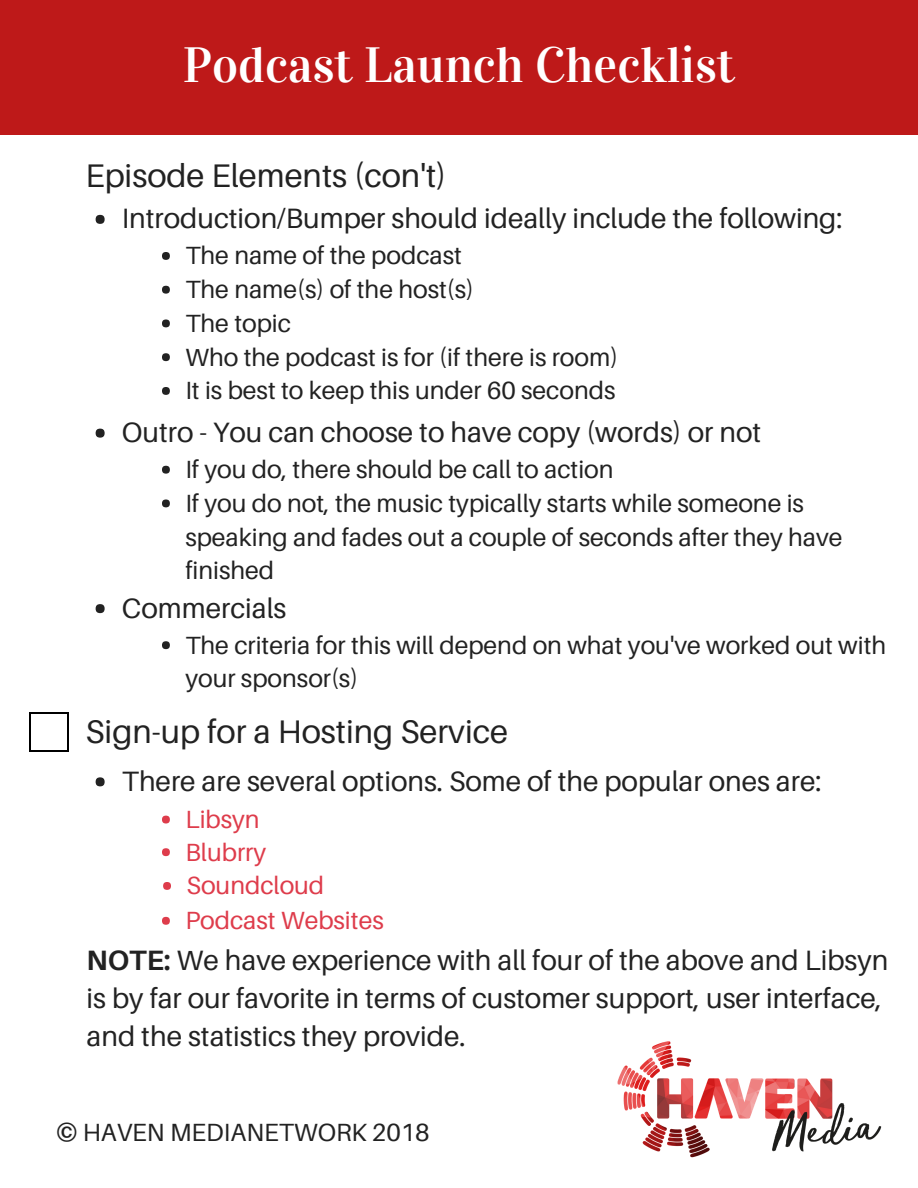
<style>
.page{position:relative;width:918px;height:1188px;background:#fff}
.page>*{position:absolute;margin:0;border:0;box-sizing:border-box;transform-origin:0 0}
.t1{font:49.8px "Vidaloka";color:#fff}
.t2{font:32.7px "Aileron";color:#222}
.t3{font:28.05px/38.2px "Aileron";color:#222}
.t4{font:24.9px/33.8px "Aileron";color:#222}
.t5{font:24.9px/34.3px "Aileron";color:#de3c4b}
.s1{font-weight:700}
</style>
<div class="page">
<div style="left:96px;top:215px;width:9px;height:9px;background:#222;border-radius:50%"></div>
<div style="left:162px;top:252px;width:8px;height:8px;background:#222;border-radius:50%"></div>
<div style="left:162px;top:286px;width:8px;height:8px;background:#222;border-radius:50%"></div>
<div style="left:162px;top:320px;width:8px;height:7px;background:#222;border-radius:50%"></div>
<div style="left:162px;top:353px;width:8px;height:8px;background:#222;border-radius:50%"></div>
<div style="left:162px;top:387px;width:8px;height:8px;background:#222;border-radius:50%"></div>
<div style="left:96px;top:429px;width:9px;height:9px;background:#222;border-radius:50%"></div>
<div style="left:162px;top:466px;width:8px;height:8px;background:#222;border-radius:50%"></div>
<div style="left:162px;top:500px;width:8px;height:7px;background:#222;border-radius:50%"></div>
<div style="left:96px;top:604px;width:9px;height:9px;background:#222;border-radius:50%"></div>
<div style="left:162px;top:641px;width:8px;height:8px;background:#222;border-radius:50%"></div>
<hr style="left:29px;top:713px;width:1px;height:37px;background:#000">
<hr style="left:67px;top:713px;width:2px;height:37px;background:#000">
<hr style="left:30px;top:750px;width:37px;height:1px;background:#000">
<hr style="left:30px;top:712px;width:37px;height:1px;background:#000">
<div style="left:96px;top:777px;width:9px;height:9px;background:#222;border-radius:50%"></div>
<div style="left:162px;top:816px;width:8px;height:8px;background:#de3c4b;border-radius:50%"></div>
<div style="left:162px;top:848px;width:8px;height:8px;background:#de3c4b;border-radius:50%"></div>
<div style="left:163px;top:882px;width:8px;height:8px;background:#de3c4b;border-radius:50%"></div>
<div style="left:162px;top:917px;width:8px;height:8px;background:#de3c4b;border-radius:50%"></div>
<div style="left:0;top:0;width:918px;height:135px;background:#be1919"></div>
<img style="left:617px;top:1041px;width:265px;height:117px">
<h1 class="t1" style="left:183px;top:35px;width:554px">Podcast Launch Checklist</h1>
<h2 class="t2" style="left:86px;top:155px;width:363px">Episode Elements (con't)</h2>
<p class="t3" style="left:122px;top:199px;width:722px">Introduction/Bumper should ideally include the following:</p>
<p class="t4" style="left:185px;top:238px;width:434px">The name of the podcast<br>The name(s) of the host(s)<br>The topic<br>Who the podcast is for (if there is room)<br>It is best to keep this under 60 seconds</p>
<p class="t3" style="left:122px;top:413px;width:641px">Outro - You can choose to have copy (words) or not</p>
<p class="t4" style="left:185px;top:452px;width:659px">If you do, there should be call to action<br>If you do not, the music typically starts while someone is speaking and fades out a couple of seconds after they have finished</p>
<p class="t3" style="left:122px;top:588px;width:166px">Commercials</p>
<p class="t4" style="left:185px;top:628px;width:702px">The criteria for this will depend on what you've worked out with your sponsor(s)</p>
<h2 class="t2" style="left:86px;top:711px;width:424px">Sign-up for a Hosting Service</h2>
<p class="t3" style="left:122px;top:761px;width:701px">There are several options. Some of the popular ones are:</p>
<p class="t5" style="left:185px;top:802px;width:76px">Libsyn</p>
<p class="t5" style="left:185px;top:834px;width:200px">Blubrry<br>Soundcloud<br>Podcast Websites</p>
<p class="t3" style="left:87px;top:940px;width:803px"><span class="s1">NOTE:</span> We have experience with all four of the above and Libsyn is by far our favorite in terms of customer support, user interface, and the statistics they provide.</p>
<p class="t4" style="left:57px;top:1115px;width:375px">© HAVEN MEDIANETWORK 2018</p>
</div>
